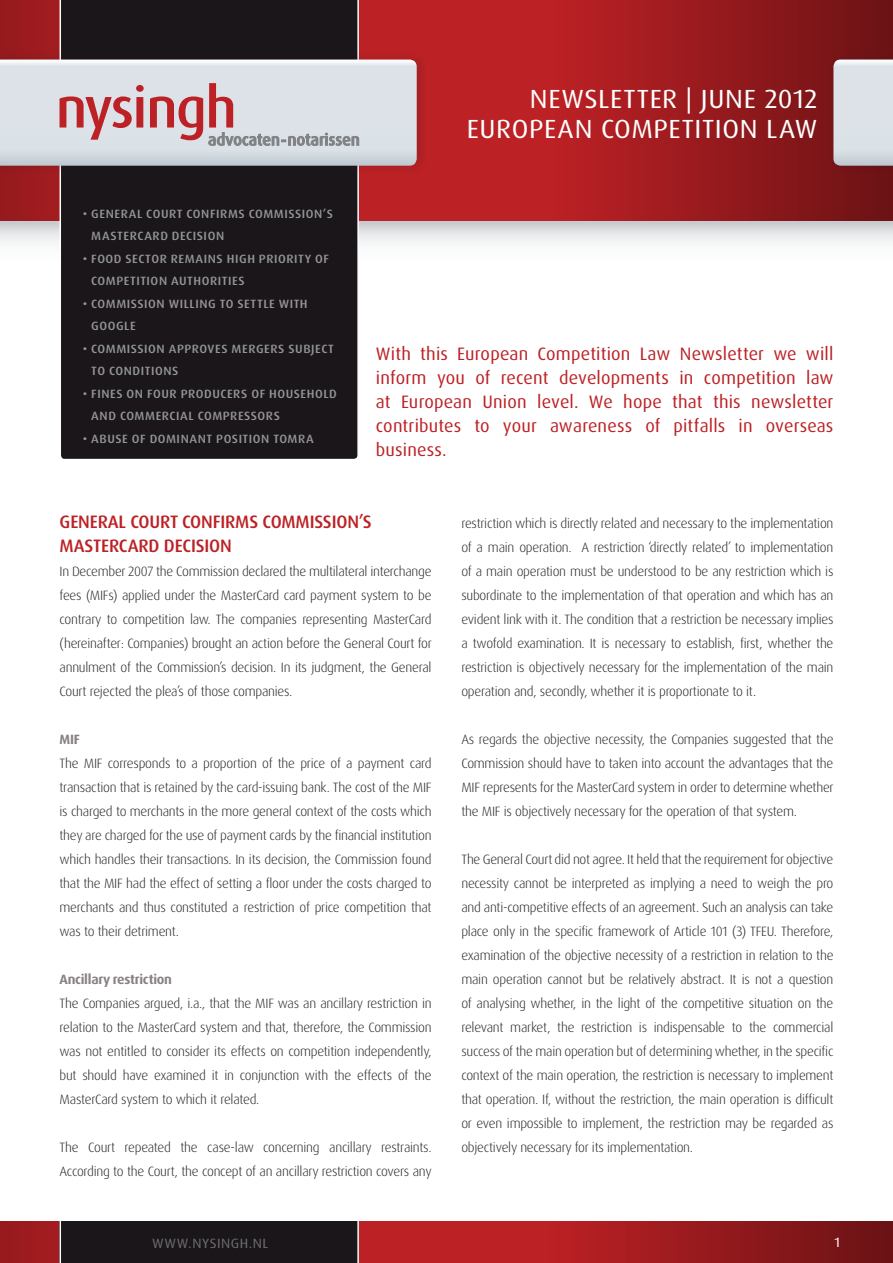
<style>
.page{position:relative;width:893px;height:1263px;background:#fff}
.page>*{position:absolute;margin:0;border:0;box-sizing:border-box;transform-origin:0 0}
.t1{font:26.25px "Dax OT";letter-spacing:.02em;color:#fff;scale:1.05 1}
.t2{font:18px/24px "Dax OT";letter-spacing:.01em;color:#bc2125;text-align:justify}
.t3{font:500 18px/24px "Dax OT";letter-spacing:-.01em;color:#bc2125}
.t4{font:300 13.5px/24px "Dax OT";letter-spacing:-.02em;color:#231f20;text-align:justify}
.t5{font:700 13.5px "Dax OT";letter-spacing:-.02em;color:#888284}
.t6{font:13.5px "Dax OT";letter-spacing:.04em;color:#6c6d70;scale:1.05 1}
.t7{font:13.5px "Dax OT";color:#fff;scale:1.05 1}
.t8{font:500 12px/22.5px "Dax OT";letter-spacing:.045em;color:#939598;scale:1.05 1}
</style>
<div class="page">
<div style="left:0;top:1220px;width:893px;height:43px;background:#bc2125"></div>
<div style="left:452px;top:1220px;width:441px;height:43px;background:linear-gradient(to right,#ca2328,#6e1315)"></div>
<div style="left:0;top:1220px;width:255px;height:43px;background:#9d1b1f"></div>
<div style="left:60px;top:1220px;width:299px;height:43px;background:#1a161a"></div>
<div style="left:0;top:0;width:893px;height:221px;background:#bc2125"></div>
<div style="left:458px;top:0;width:435px;height:221px;background:linear-gradient(to right,#ca2328,#6f1315)"></div>
<div style="left:0;top:0;width:261px;height:221px;background:#9d1b1e"></div>
<div style="left:828px;top:51px;width:65px;height:124px;background:#231f20;opacity:.2"></div>
<svg style="left:833px;top:60px;width:60px;height:106px;background:#d9dee3"></svg>
<svg style="left:0;top:221px;width:893px;height:22px"></svg>
<div style="left:60px;top:0;width:299px;height:459px;background:#1a161a"></div>
<div style="left:0;top:51px;width:425px;height:124px;background:#231f20;opacity:.2"></div>
<svg style="left:0;top:60px;width:417px;height:106px;background:#d5d0d5"></svg>
<p class="t8" style="left:91px;top:202px;width:232px;text-indent:-8px">• GENERAL COURT CONFIRMS COMMISSION’S<br>MASTERCARD DECISION</p>
<p class="t8" style="left:91px;top:247px;width:228px;text-indent:-8px">• FOOD SECTOR REMAINS HIGH PRIORITY OF<br>COMPETITION AUTHORITIES</p>
<p class="t8" style="left:91px;top:292px;width:208px;text-indent:-8px">• COMMISSION WILLING TO SETTLE WITH<br>GOOGLE</p>
<p class="t8" style="left:91px;top:337px;width:233px;text-indent:-8px">• COMMISSION APPROVES MERGERS SUBJECT<br>TO CONDITIONS</p>
<p class="t8" style="left:91px;top:382px;width:235px;text-indent:-8px">• FINES ON FOUR PRODUCERS OF HOUSEHOLD<br>AND COMMERCIAL COMPRESSORS</p>
<p class="t8" style="left:83px;top:427px;width:222px">• ABUSE OF DOMINANT POSITION TOMRA</p>
<p class="t1" style="left:530px;top:82px;width:275px">NEWSLETTER | JUNE 2012</p>
<p class="t1" style="left:467px;top:113px;width:335px">EUROPEAN COMPETITION LAW</p>
<p class="t2" style="left:376px;top:342px;width:459px">With this European Competition Law Newsletter we will inform you of recent developments in competition law at European Union level. We hope that this newsletter contributes to your awareness of pitfalls in overseas business.</p>
<p class="t3" style="left:60px;top:510px;width:313px">GENERAL COURT CONFIRMS COMMISSION’S<br>MASTERCARD DECISION</p>
<p class="t4" style="left:60px;top:559px;width:374px">In December 2007 the Commission declared the multilateral interchange fees (MIFs) applied under the MasterCard card payment system to be contrary to competition law. The companies representing MasterCard (hereinafter: Companies) brought an action before the General Court for annulment of the Commission’s decision. In its judgment, the General Court rejected the plea’s of those companies.</p>
<p class="t5" style="left:60px;top:731px;width:22px">MIF</p>
<p class="t4" style="left:60px;top:751px;width:374px">The MIF corresponds to a proportion of the price of a payment card transaction that is retained by the card-issuing bank. The cost of the MIF is charged to merchants in the more general context of the costs which they are charged for the use of payment cards by the financial institution which handles their transactions. In its decision, the Commission found that the MIF had the effect of setting a floor under the costs charged to merchants and thus constituted a restriction of price competition that was to their detriment.</p>
<p class="t5" style="left:60px;top:971px;width:114px">Ancillary restriction</p>
<p class="t4" style="left:60px;top:991px;width:374px">The Companies argued, i.a., that the MIF was an ancillary restriction in relation to the MasterCard system and that, therefore, the Commission was not entitled to consider its effects on competition independently, but should have examined it in conjunction with the effects of the MasterCard system to which it related.</p>
<p class="t4" style="left:60px;top:1135px;width:374px">The Court repeated the case-law concerning ancillary restraints.<br>According to the Court, the concept of an ancillary restriction covers any</p>
<p class="t4" style="left:461px;top:511px;width:374px">restriction which is directly related and necessary to the implementation of a main operation. A restriction ‘directly related’ to implementation of a main operation must be understood to be any restriction which is subordinate to the implementation of that operation and which has an evident link with it. The condition that a restriction be necessary implies a twofold examination. It is necessary to establish, first, whether the restriction is objectively necessary for the implementation of the main operation and, secondly, whether it is proportionate to it.</p>
<p class="t4" style="left:461px;top:727px;width:374px">As regards the objective necessity, the Companies suggested that the Commission should have to taken into account the advantages that the MIF represents for the MasterCard system in order to determine whether the MIF is objectively necessary for the operation of that system.</p>
<p class="t4" style="left:461px;top:847px;width:374px">The General Court did not agree. It held that the requirement for objective necessity cannot be interpreted as implying a need to weigh the pro and anti-competitive effects of an agreement. Such an analysis can take place only in the specific framework of Article 101 (3) TFEU. Therefore, examination of the objective necessity of a restriction in relation to the main operation cannot but be relatively abstract. It is not a question of analysing whether, in the light of the competitive situation on the relevant market, the restriction is indispensable to the commercial success of the main operation but of determining whether, in the specific context of the main operation, the restriction is necessary to implement that operation. If, without the restriction, the main operation is difficult or even impossible to implement, the restriction may be regarded as objectively necessary for its implementation.</p>
<p class="t6" style="left:152px;top:1235px;width:112px">WWW.NYSINGH.NL</p>
<p class="t7" style="left:834px;top:1234px;width:7px">1</p>
</div>
